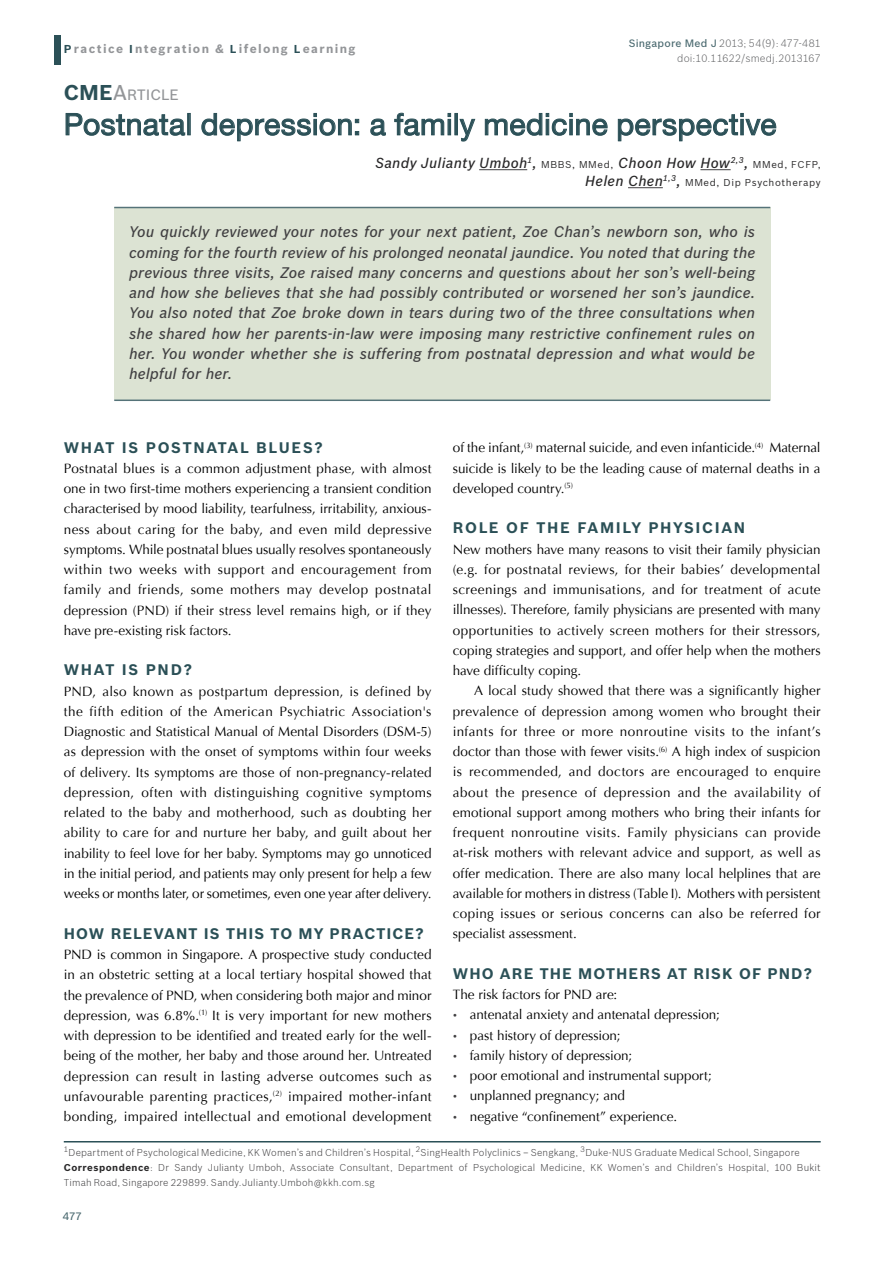
<style>
.page{position:relative;width:893px;height:1263px;background:#fff}
.page>*{position:absolute;margin:0;border:0;box-sizing:border-box;transform-origin:0 0}
.t1{font:30px "Helvetica Neue";letter-spacing:.015em;color:#2b5057}
.t2{font:700 21px "Bosch Sans";color:#2b5057}
.t3{font:italic 500 15px/20.2px "Bosch Sans";color:#414042;text-align:justify}
.t4{font:700 15px "Bosch Sans";letter-spacing:.075em;color:#2b5057}
.t5{font:700 15px "Bosch Sans";letter-spacing:.115em;color:#2b5057}
.t6{font:500 14.7px "Bosch Sans";letter-spacing:.005em;color:#939598}
.t7{font:italic 500 14.25px "Bosch Sans";letter-spacing:.02em;color:#292829}
.t8{font:13.5px/20.2px "Optima";color:#000;text-align:justify}
.t9{font:700 12px "Bosch Sans";letter-spacing:.115em;color:#939598}
.t10{font:300 10.5px/15px "Bosch Sans";letter-spacing:.01em;color:#636466;text-align:right}
.t11{font:500 10.5px "Bosch Sans";color:#4b6a70}
.t12{font:300 9.75px/15px "Bosch Sans";letter-spacing:.02em;color:#414042}
.t13{font:9.75px "Bosch Sans";letter-spacing:.065em;color:#292829}
.t14{font:300 7.8px "Bosch Sans";color:#414042}
.s1{font-size:11.25px;color:#2b5057}
.s2{font-size:21px}
.s3{font-weight:500;color:#4b6a70}
.s4{font-weight:400;font-style:normal;font-size:9.75px}
.s5{font-weight:500;font-style:italic;font-size:14.25px}
.s6{font-family:"Bosch Sans";font-size:11.25px;color:#414042}
.s7{font-weight:700;color:#292829}
</style>
<div class="page">
<div style="left:54px;top:35px;width:7px;height:29px;background:#2b5057"></div>
<svg style="left:65px;top:113px;width:120px;height:23px"></svg>
<div style="left:187px;top:113px;width:4px;height:22px;border:1px solid #2b5057"></div>
<svg style="left:201px;top:113px;width:158px;height:29px"></svg>
<svg style="left:370px;top:118px;width:16px;height:18px"></svg>
<svg style="left:394px;top:112px;width:57px;height:24px"></svg>
<div style="left:448px;top:119px;width:3px;height:16px;border:1px solid #2b5057"></div>
<div style="left:455px;top:113px;width:3px;height:22px;border:1px solid #2b5057"></div>
<svg style="left:459px;top:119px;width:17px;height:23px"></svg>
<svg style="left:485px;top:113px;width:123px;height:23px"></svg>
<svg style="left:618px;top:113px;width:159px;height:29px"></svg>
<hr style="left:479px;top:169px;width:48px;height:1px;background:#414042">
<hr style="left:700px;top:169px;width:31px;height:1px;background:#414042">
<hr style="left:628px;top:187px;width:35px;height:1px;background:#414042">
<hr style="left:64px;top:1141px;width:757px;height:1px;background:#2b5057">
<div style="left:114px;top:207px;width:656px;height:192px;background:#dce3d3"></div>
<hr style="left:114px;top:207px;width:656px;height:1px;background:#557379">
<hr style="left:114px;top:399px;width:656px;height:2px;background:#557379">
<p class="t9" style="left:64px;top:41px;width:293px"><span class="s1">P</span>RACTICE <span class="s1">I</span>NTEGRATION &amp; <span class="s1">L</span>IFELONG <span class="s1">L</span>EARNING</p>
<h2 class="t2" style="left:64px;top:79px;width:17px">CME</h2>
<p class="t6" style="left:113px;top:85px;width:67px"><span class="s2">A</span>RTICLE</p>
<p class="t10" style="left:629px;top:35px;width:194px"><span class="s3">Singapore Med J</span> 2013; 54(9): 477-481 doi:10.11622/smedj.2013167</p>
<h1 class="t1" style="left:64px;top:99px;width:714px">Postnatal depression: a family medicine perspective</h1>
<p class="t7" style="left:375px;top:153px;width:447px">Sandy Julianty Umboh<sup>1</sup>, <span class="s4">MBBS, MMed,</span> Choon How How<sup>2,3</sup>, <span class="s4">MMed, FCFP,</span></p>
<p class="t13" style="left:585px;top:176px;width:237px"><span class="s5">Helen Chen</span><sup>1,3</sup><span class="s5">,</span> MMed, Dip Psychotherapy</p>
<p class="t3" style="left:129px;top:222px;width:628px">You quickly reviewed your notes for your next patient, Zoe Chan’s newborn son, who is coming for the fourth review of his prolonged neonatal jaundice. You noted that during the previous three visits, Zoe raised many concerns and questions about her son’s well-being and how she believes that she had possibly contributed or worsened her son’s jaundice.<br>You also noted that Zoe broke down in tears during two of the three consultations when she shared how her parents-in-law were imposing many restrictive confinement rules on her. You wonder whether she is suffering from postnatal depression and what would be helpful for her.</p>
<p class="t5" style="left:64px;top:438px;width:261px">WHAT IS POSTNATAL BLUES?</p>
<p class="t8" style="left:64px;top:458px;width:369px">Postnatal blues is a common adjustment phase, with almost one in two first-time mothers experiencing a transient condition characterised by mood liability, tearfulness, irritability, anxious&shy;ness about caring for the baby, and even mild depressive symptoms. While postnatal blues usually resolves spontaneously within two weeks with support and encouragement from family and friends, some mothers may develop postnatal depression (PND) if their stress level remains high, or if they have pre-existing risk factors.</p>
<p class="t4" style="left:64px;top:661px;width:130px">WHAT IS PN D?</p>
<p class="t8" style="left:64px;top:681px;width:369px">PND, also known as postpartum depression, is defined by the fifth edition of the American Psychiatric Association's Diagnostic and Statistical Manual of Mental Disorders (DSM-5) as depression with the onset of symptoms within four weeks of delivery. Its symptoms are those of non-pregnancy-related depression, often with distinguishing cognitive symptoms related to the baby and motherhood, such as doubting her ability to care for and nurture her baby, and guilt about her inability to feel love for her baby. Symptoms may go unnoticed in the initial period, and patients may only present for help a few weeks or months later, or sometimes, even one year after delivery.</p>
<p class="t4" style="left:64px;top:924px;width:361px">H OW RELEVANT IS THIS TO MY PRACTI CE?</p>
<p class="t8" style="left:64px;top:944px;width:369px">PND is common in Singapore. A prospective study conducted in an obstetric setting at a local tertiary hospital showed that the prevalence of PND, when considering both major and minor depression, was 6.8%.<sup>(1)</sup> It is very important for new mothers with depression to be identified and treated early for the well&shy;being of the mother, her baby and those around her. Untreated depression can result in lasting adverse outcomes such as unfavourable parenting practices,<sup>(2)</sup> impaired mother-infant bonding, impaired intellectual and emotional development</p>
<p class="t8" style="left:453px;top:438px;width:369px">of the infant,<sup>(3)</sup> maternal suicide, and even infanticide.<sup>(4)</sup> Maternal suicide is likely to be the leading cause of maternal deaths in a developed country.<sup>(5)</sup></p>
<p class="t5" style="left:453px;top:518px;width:294px">ROLE OF THE FAMILY PHYSI CIAN</p>
<p class="t8" style="left:453px;top:539px;width:369px">New mothers have many reasons to visit their family physician (e.g. for postnatal reviews, for their babies’ developmental screenings and immunisations, and for treatment of acute illnesses). Therefore, family physicians are presented with many opportunities to actively screen mothers for their stressors, coping strategies and support, and offer help when the mothers have difficulty coping.</p>
<p class="t8" style="left:453px;top:681px;width:369px;text-indent:21px">A local study showed that there was a significantly higher prevalence of depression among women who brought their infants for three or more nonroutine visits to the infant’s doctor than those with fewer visits.<sup>(6)</sup> A high index of suspicion is recommended, and doctors are encouraged to enquire about the presence of depression and the availability of emotional support among mothers who bring their infants for frequent nonroutine visits. Family physicians can provide at-risk mothers with relevant advice and support, as well as offer medication. There are also many local helplines that are available for mothers in distress (Table I). Mothers with persistent coping issues or serious concerns can also be referred for specialist assessment.</p>
<p class="t4" style="left:453px;top:964px;width:361px">WHO ARE THE MOTHERS AT RISK OF PN D?</p>
<p class="t8" style="left:453px;top:984px;width:166px">The risk factors for PND are:</p>
<p class="t8" style="left:453px;top:1005px;width:268px"><span class="s6">•</span> antenatal anxiety and antenatal depression;</p>
<p class="t8" style="left:453px;top:1025px;width:169px"><span class="s6">•</span> past history of depression;</p>
<p class="t8" style="left:453px;top:1045px;width:181px"><span class="s6">•</span> family history of depression;</p>
<p class="t8" style="left:453px;top:1065px;width:260px"><span class="s6">•</span> poor emotional and instrumental support;</p>
<p class="t8" style="left:453px;top:1086px;width:174px"><span class="s6">•</span> unplanned pregnancy; and</p>
<p class="t8" style="left:453px;top:1106px;width:226px"><span class="s6">•</span> negative “confinement” experience.</p>
<p class="t14" style="left:64px;top:1144px;width:6px">1</p>
<p class="t12" style="left:68px;top:1145px;width:347px">Department of Psychological Medicine, KK Women’s and Children’s Hospital,</p>
<p class="t14" style="left:416px;top:1144px;width:6px">2</p>
<p class="t12" style="left:421px;top:1145px;width:159px">SingHealth Polyclinics – Sengkang,</p>
<p class="t14" style="left:580px;top:1144px;width:6px">3</p>
<p class="t12" style="left:64px;top:1145px;width:758px;text-indent:522px">Duke-NUS Graduate Medical School, Singapore<br><span class="s7">CORRESPONDENCE</span>: Dr Sandy Julianty Umboh, Associate Consultant, Department of Psychological Medicine, KK Women’s and Children’s Hospital, 100 Bukit<br>Timah Road, Singapore 229899. Sandy.Julianty.Umboh@kkh.com.sg</p>
<p class="t11" style="left:63px;top:1210px;width:21px">477</p>
</div>
